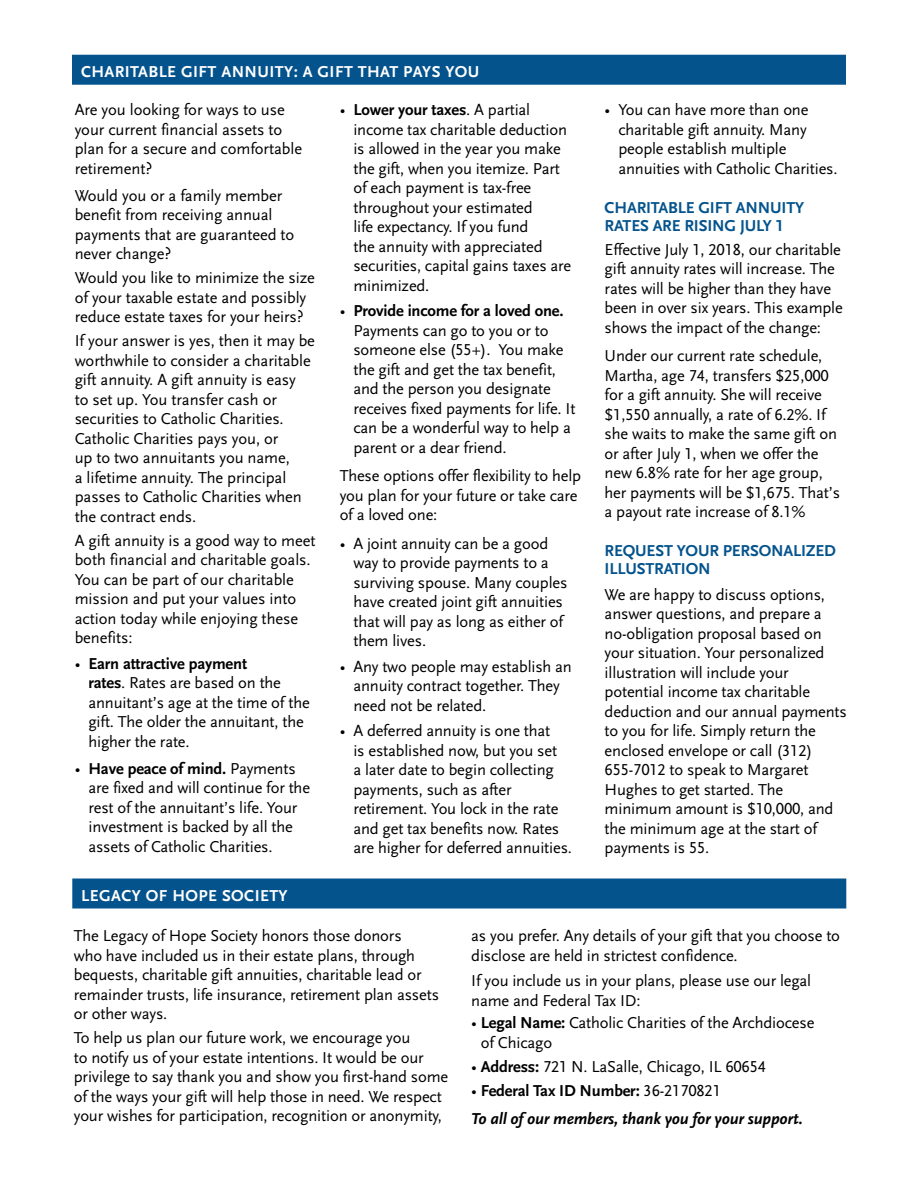
<style>
.page{position:relative;width:918px;height:1188px;background:#fff}
.page>*{position:absolute;margin:0;border:0;box-sizing:border-box;transform-origin:0 0}
.t1{font:16.5px/19.5px "Scala Sans LF";letter-spacing:-.01em;color:#000}
.t2{font:700 16.5px/18px "Scala Sans LF";letter-spacing:-.01em;color:#04538c}
.t3{font:italic 700 16.5px/28.5px "Scala Sans LF";letter-spacing:-.01em;color:#000}
.t4{font:700 16.5px "Scala Sans LF";letter-spacing:.025em;color:#fff}
.s1{font-weight:700}
.s2{font-weight:400;font-style:normal}
.s3{font-style:normal}
</style>
<div class="page">
<div style="left:72px;top:55px;width:774px;height:30px;background:#04538c"></div>
<div style="left:72px;top:879px;width:774px;height:30px;background:#04538c"></div>
<p class="t4" style="left:81px;top:63px;width:400px">CHARITABLE GIFT ANNUITY: A GIFT THAT PAYS YOU</p>
<p class="t1" style="left:75px;top:100px;width:229px">Are you looking for ways to use your current financial assets to plan for a secure and comfortable retirement?</p>
<p class="t1" style="left:75px;top:186px;width:221px">Would you or a family member benefit from receiving annual payments that are guaranteed to never change?</p>
<p class="t1" style="left:75px;top:268px;width:242px">Would you like to minimize the size of your taxable estate and possibly reduce estate taxes for your heirs?</p>
<p class="t1" style="left:75px;top:331px;width:242px">If your answer is yes, then it may be worthwhile to consider a charitable gift annuity. A gift annuity is easy<br>to set up. You transfer cash or securities to Catholic Charities.<br>Catholic Charities pays you, or<br>up to two annuitants you name,<br>a lifetime annuity. The principal passes to Catholic Charities when the contract ends.</p>
<p class="t1" style="left:75px;top:531px;width:242px">A gift annuity is a good way to meet both financial and charitable goals.<br>You can be part of our charitable mission and put your values into action today while enjoying these benefits:</p>
<p class="t1" style="left:88px;top:654px;width:223px;text-indent:-14px">• <span class="s1">Earn attractive payment<br>rates</span>. Rates are based on the annuitant’s age at the time of the gift. The older the annuitant, the higher the rate.</p>
<p class="t1" style="left:88px;top:759px;width:223px;text-indent:-14px">• <span class="s1">Have peace of mind.</span> Payments are fixed and will continue for the rest of the annuitant’s life. Your investment is backed by all the assets of Catholic Charities.</p>
<p class="t4" style="left:81px;top:887px;width:208px">LEGACY OF HOPE SOCIETY</p>
<p class="t1" style="left:353px;top:100px;width:219px;text-indent:-14px">• <span class="s1">Lower your taxes</span>. A partial income tax charitable deduction is allowed in the year you make the gift, when you itemize. Part of each payment is tax-free throughout your estimated<br>life expectancy. If you fund<br>the annuity with appreciated securities, capital gains taxes are minimized.</p>
<p class="t1" style="left:353px;top:301px;width:224px;text-indent:-14px">• <span class="s1">Provide income for a loved one.<br></span>Payments can go to you or to someone else (55+). You make the gift and get the tax benefit, and the person you designate receives fixed payments for life. It can be a wonderful way to help a parent or a dear friend.</p>
<p class="t1" style="left:340px;top:466px;width:243px">These options offer flexibility to help you plan for your future or take care of a loved one:</p>
<p class="t1" style="left:353px;top:534px;width:216px;text-indent:-14px">• A joint annuity can be a good way to provide payments to a surviving spouse. Many couples have created joint gift annuities that will pay as long as either of them lives.</p>
<p class="t1" style="left:353px;top:657px;width:220px;text-indent:-14px">• Any two people may establish an annuity contract together. They need not be related.</p>
<p class="t1" style="left:353px;top:721px;width:220px;text-indent:-14px">• A deferred annuity is one that<br>is established now, but you set<br>a later date to begin collecting payments, such as after retirement. You lock in the rate and get tax benefits now. Rates are higher for deferred annuities.</p>
<p class="t1" style="left:618px;top:100px;width:221px;text-indent:-14px">• You can have more than one charitable gift annuity. Many people establish multiple annuities with Catholic Charities.</p>
<p class="t2" style="left:605px;top:199px;width:201px">CHARITABLE GIFT ANNUITY<br>RATES ARE RISING JULY 1</p>
<p class="t1" style="left:605px;top:240px;width:240px">Effective July 1, 2018, our charitable gift annuity rates will increase. The rates will be higher than they have been in over six years. This example shows the impact of the change:</p>
<p class="t1" style="left:605px;top:346px;width:237px">Under our current rate schedule,<br>Martha, age 74, transfers $25,000 for a gift annuity. She will receive $1,550 annually, a rate of 6.2%. If she waits to make the same gift on or after July 1, when we offer the new 6.8% rate for her age group, her payments will be $1,675. That’s a payout rate increase of 8.1%</p>
<p class="t2" style="left:605px;top:542px;width:233px">REQUEST YOUR PERSONALIZED<br>ILLUSTRATION</p>
<p class="t1" style="left:605px;top:585px;width:244px">We are happy to discuss options, answer questions, and prepare a no-obligation proposal based on your situation. Your personalized illustration will include your potential income tax charitable deduction and our annual payments to you for life. Simply return the enclosed envelope or call (312)<br>655-7012 to speak to Margaret<br>Hughes to get started. The minimum amount is $10,000, and the minimum age at the start of payments is 55.</p>
<p class="t1" style="left:74px;top:926px;width:367px">The Legacy of Hope Society honors those donors<br>who have included us in their estate plans, through bequests, charitable gift annuities, charitable lead or remainder trusts, life insurance, retirement plan assets or other ways.</p>
<p class="t1" style="left:74px;top:1028px;width:376px">To help us plan our future work, we encourage you<br>to notify us of your estate intentions. It would be our privilege to say thank you and show you first-hand some of the ways your gift will help those in need. We respect your wishes for participation, recognition or anonymity,</p>
<p class="t1" style="left:471px;top:926px;width:370px">as you prefer. Any details of your gift that you choose to disclose are held in strictest confidence.</p>
<p class="t1" style="left:471px;top:971px;width:341px">If you include us in your plans, please use our legal name and Federal Tax ID:</p>
<p class="t1" style="left:481px;top:1013px;width:335px;text-indent:-10px">• <span class="s1">Legal Name:</span> Catholic Charities of the Archdiocese of Chicago</p>
<p class="t1" style="left:471px;top:1057px;width:296px">• <span class="s1">Address:</span> 721 N. LaSalle, Chicago, IL 60654</p>
<p class="t3" style="left:471px;top:1076px;width:333px"><span class="s2">•</span> <span class="s3">Federal Tax ID Number:</span> <span class="s2">36-2170821<br></span>To all of our members, thank you for your support.</p>
</div>
